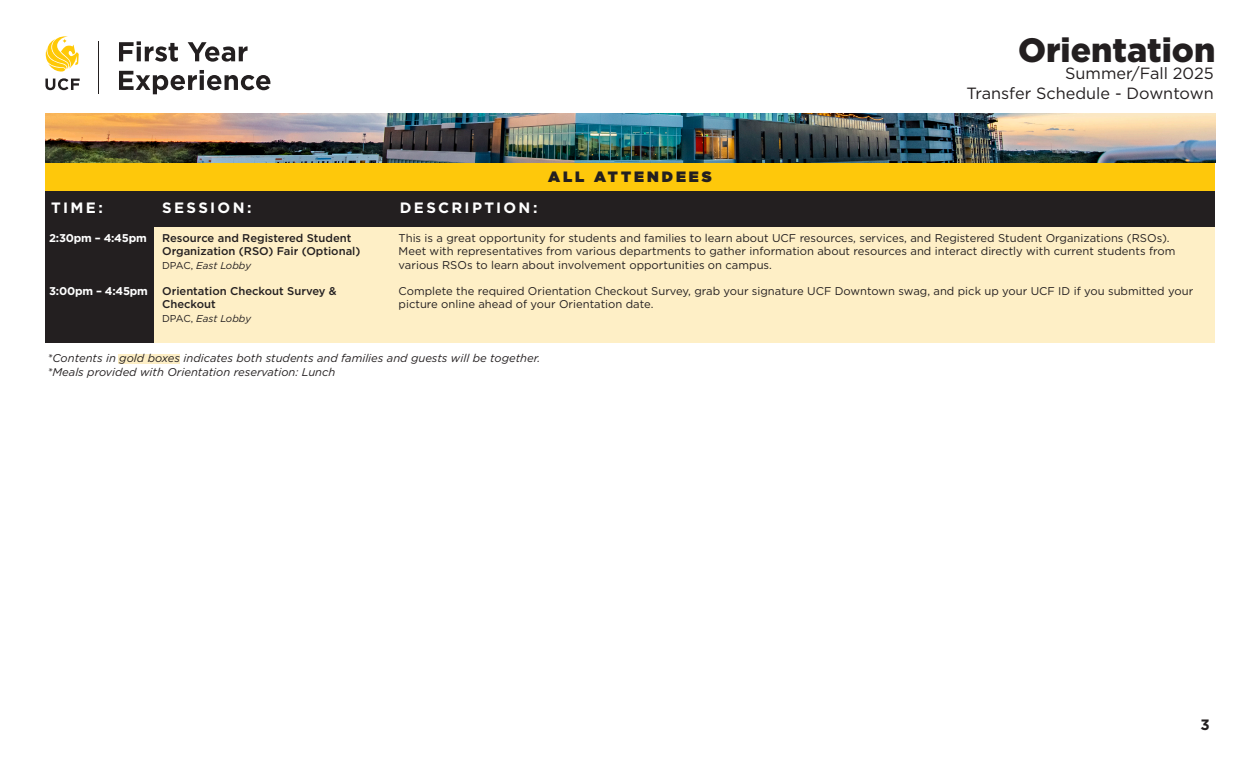
<style>
.page{position:relative;width:1260px;height:765px;background:#fff}
.page>*{position:absolute;margin:0;border:0;box-sizing:border-box;transform-origin:0 0}
.t1{font:900 33.75px "Gotham";color:#231f20}
.t2{font:16.25px "Gotham";color:#231f20}
.t3{font:700 15px "Gotham";letter-spacing:.155em;color:#fff}
.t4{font:900 15px "Gotham";letter-spacing:.2em;color:#231f20}
.t5{font:700 15px "Gotham";color:#231f20}
.description{font:11.25px/13.5px "Gotham";color:#231f20}
.t6{font:italic 11.25px "Gotham";color:#231f20}
.t7{font:500 11.25px/13.5px "Gotham";color:#231f20}
.t8{font:700 11.25px "Gotham";letter-spacing:-.02em;color:#fff}
.t9{font:italic 10px "Gotham";color:#231f20}
.s1{color:#231f20}
.s2{font-style:normal}
</style>
<div class="page">
<hr style="left:98px;top:41px;width:1px;height:53px;background:#231f20">
<svg style="left:45px;top:78px;width:35px;height:12px"></svg>
<svg style="left:46px;top:36px;width:33px;height:36px"></svg>
<svg style="left:119px;top:41px;width:59px;height:21px"></svg>
<svg style="left:188px;top:42px;width:60px;height:20px"></svg>
<svg style="left:119px;top:70px;width:151px;height:24px"></svg>
<div style="left:153px;top:227px;width:1061px;height:116px;background:#feefc6"></div>
<div style="left:45px;top:221px;width:109px;height:122px;background:#231f20"></div>
<div style="left:45px;top:190px;width:1170px;height:37px;background:#231f20"></div>
<div style="left:45px;top:163px;width:1170px;height:27px;background:#fec80b"></div>
<img style="left:45px;top:113px;width:1170px;height:50px">
<div style="left:119px;top:354px;width:61px;height:10px;background:#feefc6"></div>
<h1 class="t1" style="left:1018px;top:27px;width:199px">Orientation</h1>
<p class="t3" style="left:51px;top:197px;width:53px">TIME:</p>
<p class="t3" style="left:162px;top:197px;width:98px">SESSION:<span class="s1">:</span></p>
<p class="t3" style="left:400px;top:197px;width:139px">DESCRIPTION:</p>
<p class="t4" style="left:548px;top:166px;width:165px">ALL ATTENDEES</p>
<p class="t2" style="left:1065px;top:63px;width:150px">Summer/Fall 2025</p>
<p class="t2" style="left:967px;top:83px;width:249px">Transfer Schedule - Downtown</p>
<p class="t8" style="left:49px;top:230px;width:99px">2:30pm – 4:45pm</p>
<p class="t8" style="left:49px;top:283px;width:100px">3:00pm – 4:45pm</p>
<p class="t7" style="left:162px;top:231px;width:200px">Resource and Registered Student<br>Organization (RSO) Fair (Optional)</p>
<p class="description" style="left:399px;top:231px;width:778px">This is a great opportunity for students and families to learn about UCF resources, services, and Registered Student Organizations (RSOs).<br>Meet with representatives from various departments to gather information about resources and interact directly with current students from various RSOs to learn about involvement opportunities on campus.</p>
<p class="t9" style="left:162px;top:259px;width:90px"><span class="s2">DPAC,</span> East Lobby</p>
<p class="t7" style="left:162px;top:284px;width:176px">Orientation Checkout Survey &amp;<br>Checkout</p>
<p class="description" style="left:399px;top:284px;width:796px">Complete the required Orientation Checkout Survey, grab your signature UCF Downtown swag, and pick up your UCF ID if you submitted your picture online ahead of your Orientation date.</p>
<p class="t9" style="left:162px;top:313px;width:90px"><span class="s2">DPAC,</span> East Lobby</p>
<p class="t6" style="left:48px;top:351px;width:494px">*Contents in gold boxes indicates both students and families and guests will be together.</p>
<p class="t6" style="left:48px;top:365px;width:289px">*Meals provided with Orientation reservation: Lunch</p>
<h3 class="t5" style="left:1200px;top:714px;width:11px">3</h3>
</div>
